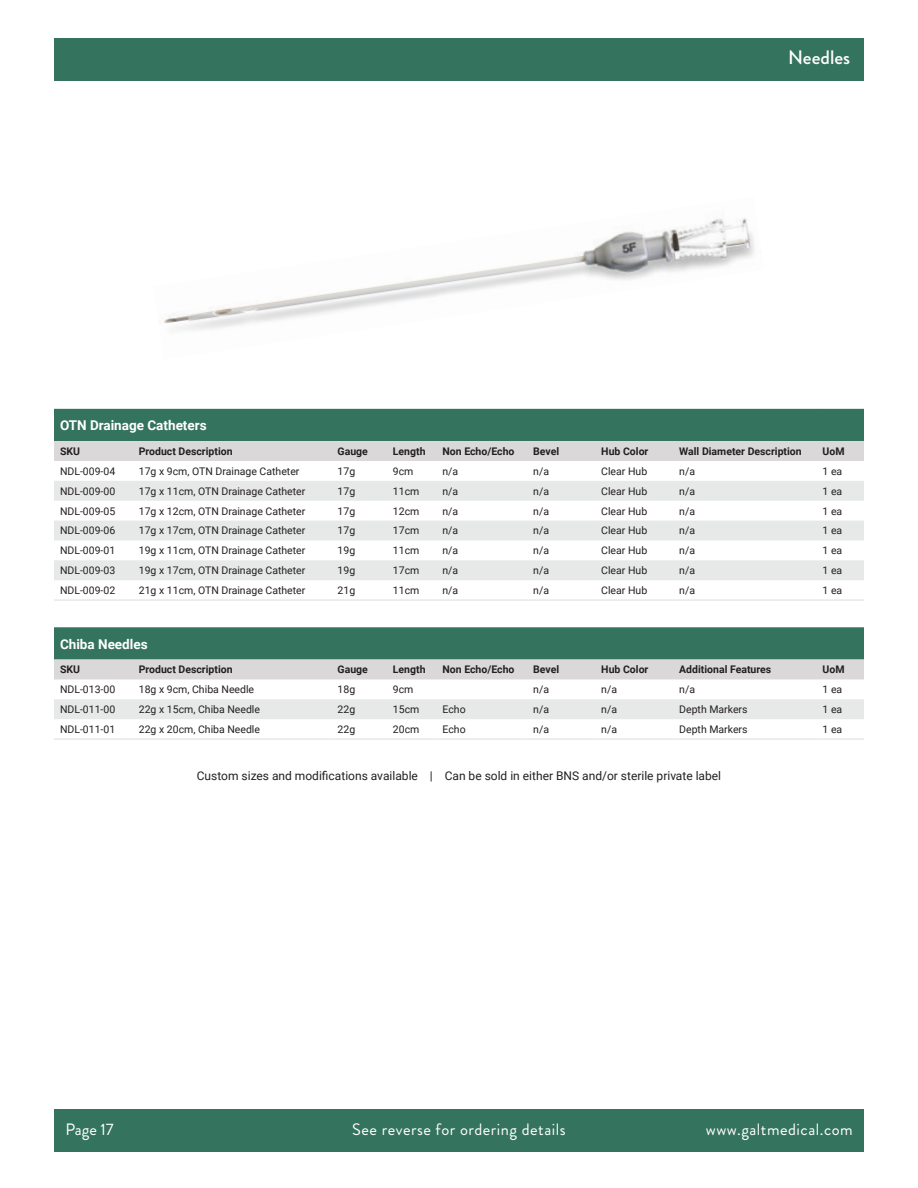
<style>
.page{position:relative;width:918px;height:1188px;background:#fff}
.page>*{position:absolute;margin:0;border:0;box-sizing:border-box;transform-origin:0 0}
.t1{font:500 19.5px "Brandon Grotesque";color:#fff}
.t2{font:16.5px "Brandon Grotesque";letter-spacing:.03em;color:#fff}
.t3{font:700 13.5px "Roboto";color:#fff}
.t4{font:12px "Roboto";color:#231f20}
.t5{font:10.5px "Roboto";color:#231f20}
.t6{font:700 10.5px "Roboto";color:#231f20}
</style>
<div class="page">
<div style="left:54px;top:39px;width:810px;height:42px;background:#34735e"></div>
<div style="left:54px;top:1109px;width:810px;height:42px;background:#34735e"></div>
<svg style="left:54px;top:409px;width:810px;height:52px;background:#73998c"></svg>
<svg style="left:54px;top:481px;width:810px;height:99px;fill:#e7e8e8"></svg>
<hr style="left:54px;top:599px;width:79px;height:2px;background:#e7e8e8">
<hr style="left:133px;top:599px;width:199px;height:2px;background:#e7e8e8">
<hr style="left:332px;top:599px;width:55px;height:2px;background:#e7e8e8">
<hr style="left:387px;top:599px;width:50px;height:2px;background:#e7e8e8">
<hr style="left:437px;top:599px;width:90px;height:2px;background:#e7e8e8">
<hr style="left:527px;top:599px;width:68px;height:2px;background:#e7e8e8">
<hr style="left:595px;top:599px;width:78px;height:2px;background:#e7e8e8">
<hr style="left:673px;top:599px;width:144px;height:2px;background:#e7e8e8">
<hr style="left:817px;top:599px;width:47px;height:2px;background:#e7e8e8">
<svg style="left:54px;top:627px;width:810px;height:52px;background:#749a8d"></svg>
<div style="left:54px;top:699px;width:810px;height:20px;background:#e7e8e8"></div>
<hr style="left:54px;top:738px;width:79px;height:2px;background:#e7e8e8">
<hr style="left:133px;top:738px;width:199px;height:2px;background:#e7e8e8">
<hr style="left:332px;top:738px;width:55px;height:2px;background:#e7e8e8">
<hr style="left:387px;top:738px;width:50px;height:2px;background:#e7e8e8">
<hr style="left:437px;top:738px;width:90px;height:2px;background:#e7e8e8">
<hr style="left:527px;top:738px;width:68px;height:2px;background:#e7e8e8">
<hr style="left:595px;top:738px;width:78px;height:2px;background:#e7e8e8">
<hr style="left:673px;top:738px;width:144px;height:2px;background:#e7e8e8">
<hr style="left:817px;top:738px;width:47px;height:2px;background:#e7e8e8">
<img style="left:164px;top:218px;width:591px;height:113px">
<p class="t1" style="left:788px;top:44px;width:64px">Needles</p>
<p class="t3" style="left:60px;top:416px;width:148px">OTN Drainage Catheters</p>
<p class="t6" style="left:60px;top:444px;width:22px">SKU</p>
<p class="t6" style="left:139px;top:444px;width:95px">Product Description</p>
<p class="t6" style="left:338px;top:444px;width:32px">Gauge</p>
<p class="t6" style="left:393px;top:444px;width:34px">Length</p>
<p class="t6" style="left:443px;top:444px;width:73px">Non Echo/Echo</p>
<p class="t6" style="left:533px;top:444px;width:28px">Bevel</p>
<p class="t6" style="left:601px;top:444px;width:49px">Hub Color</p>
<p class="t6" style="left:679px;top:444px;width:124px">Wall Diameter Description</p>
<p class="t6" style="left:823px;top:444px;width:24px">UoM</p>
<p class="t5" style="left:60px;top:464px;width:57px">NDL-009-04</p>
<p class="t5" style="left:139px;top:464px;width:162px">17g x 9cm, OTN Drainage Catheter</p>
<p class="t5" style="left:338px;top:464px;width:19px">17g</p>
<p class="t5" style="left:393px;top:464px;width:22px">9cm</p>
<p class="t5" style="left:443px;top:464px;width:17px">n/a</p>
<p class="t5" style="left:533px;top:464px;width:17px">n/a</p>
<p class="t5" style="left:601px;top:464px;width:47px">Clear Hub</p>
<p class="t5" style="left:679px;top:464px;width:17px">n/a</p>
<p class="t5" style="left:823px;top:464px;width:21px">1 ea</p>
<p class="t5" style="left:60px;top:484px;width:57px">NDL-009-00</p>
<p class="t5" style="left:139px;top:484px;width:168px">17g x 11cm, OTN Drainage Catheter</p>
<p class="t5" style="left:338px;top:484px;width:19px">17g</p>
<p class="t5" style="left:393px;top:484px;width:28px">11cm</p>
<p class="t5" style="left:443px;top:484px;width:17px">n/a</p>
<p class="t5" style="left:533px;top:484px;width:17px">n/a</p>
<p class="t5" style="left:601px;top:484px;width:47px">Clear Hub</p>
<p class="t5" style="left:679px;top:484px;width:17px">n/a</p>
<p class="t5" style="left:823px;top:484px;width:21px">1 ea</p>
<p class="t5" style="left:60px;top:504px;width:57px">NDL-009-05</p>
<p class="t5" style="left:139px;top:504px;width:168px">17g x 12cm, OTN Drainage Catheter</p>
<p class="t5" style="left:338px;top:504px;width:19px">17g</p>
<p class="t5" style="left:393px;top:504px;width:28px">12cm</p>
<p class="t5" style="left:443px;top:504px;width:17px">n/a</p>
<p class="t5" style="left:533px;top:504px;width:17px">n/a</p>
<p class="t5" style="left:601px;top:504px;width:47px">Clear Hub</p>
<p class="t5" style="left:679px;top:504px;width:17px">n/a</p>
<p class="t5" style="left:823px;top:504px;width:21px">1 ea</p>
<p class="t5" style="left:60px;top:523px;width:57px">NDL-009-06</p>
<p class="t5" style="left:139px;top:523px;width:168px">17g x 17cm, OTN Drainage Catheter</p>
<p class="t5" style="left:338px;top:523px;width:19px">17g</p>
<p class="t5" style="left:393px;top:523px;width:28px">17cm</p>
<p class="t5" style="left:443px;top:523px;width:17px">n/a</p>
<p class="t5" style="left:533px;top:523px;width:17px">n/a</p>
<p class="t5" style="left:601px;top:523px;width:47px">Clear Hub</p>
<p class="t5" style="left:679px;top:523px;width:17px">n/a</p>
<p class="t5" style="left:823px;top:523px;width:21px">1 ea</p>
<p class="t5" style="left:60px;top:543px;width:57px">NDL-009-01</p>
<p class="t5" style="left:139px;top:543px;width:168px">19g x 11cm, OTN Drainage Catheter</p>
<p class="t5" style="left:338px;top:543px;width:19px">19g</p>
<p class="t5" style="left:393px;top:543px;width:28px">11cm</p>
<p class="t5" style="left:443px;top:543px;width:17px">n/a</p>
<p class="t5" style="left:533px;top:543px;width:17px">n/a</p>
<p class="t5" style="left:601px;top:543px;width:47px">Clear Hub</p>
<p class="t5" style="left:679px;top:543px;width:17px">n/a</p>
<p class="t5" style="left:823px;top:543px;width:21px">1 ea</p>
<p class="t5" style="left:60px;top:563px;width:57px">NDL-009-03</p>
<p class="t5" style="left:139px;top:563px;width:168px">19g x 17cm, OTN Drainage Catheter</p>
<p class="t5" style="left:338px;top:563px;width:19px">19g</p>
<p class="t5" style="left:393px;top:563px;width:28px">17cm</p>
<p class="t5" style="left:443px;top:563px;width:17px">n/a</p>
<p class="t5" style="left:533px;top:563px;width:17px">n/a</p>
<p class="t5" style="left:601px;top:563px;width:47px">Clear Hub</p>
<p class="t5" style="left:679px;top:563px;width:17px">n/a</p>
<p class="t5" style="left:823px;top:563px;width:21px">1 ea</p>
<p class="t5" style="left:60px;top:583px;width:57px">NDL-009-02</p>
<p class="t5" style="left:139px;top:583px;width:168px">21g x 11cm, OTN Drainage Catheter</p>
<p class="t5" style="left:338px;top:583px;width:19px">21g</p>
<p class="t5" style="left:393px;top:583px;width:28px">11cm</p>
<p class="t5" style="left:443px;top:583px;width:17px">n/a</p>
<p class="t5" style="left:533px;top:583px;width:17px">n/a</p>
<p class="t5" style="left:601px;top:583px;width:47px">Clear Hub</p>
<p class="t5" style="left:679px;top:583px;width:17px">n/a</p>
<p class="t5" style="left:823px;top:583px;width:21px">1 ea</p>
<p class="t3" style="left:60px;top:634px;width:89px">Chiba Needles</p>
<p class="t6" style="left:60px;top:662px;width:22px">SKU</p>
<p class="t6" style="left:139px;top:662px;width:95px">Product Description</p>
<p class="t6" style="left:338px;top:662px;width:32px">Gauge</p>
<p class="t6" style="left:393px;top:662px;width:34px">Length</p>
<p class="t6" style="left:443px;top:662px;width:73px">Non Echo/Echo</p>
<p class="t6" style="left:533px;top:662px;width:28px">Bevel</p>
<p class="t6" style="left:601px;top:662px;width:49px">Hub Color</p>
<p class="t6" style="left:679px;top:662px;width:94px">Additional Features</p>
<p class="t6" style="left:823px;top:662px;width:24px">UoM</p>
<p class="t5" style="left:60px;top:682px;width:57px">NDL-013-00</p>
<p class="t5" style="left:139px;top:682px;width:117px">18g x 9cm, Chiba Needle</p>
<p class="t5" style="left:338px;top:682px;width:19px">18g</p>
<p class="t5" style="left:393px;top:682px;width:22px">9cm</p>
<p class="t5" style="left:533px;top:682px;width:17px">n/a</p>
<p class="t5" style="left:601px;top:682px;width:17px">n/a</p>
<p class="t5" style="left:679px;top:682px;width:17px">n/a</p>
<p class="t5" style="left:823px;top:682px;width:21px">1 ea</p>
<p class="t5" style="left:60px;top:702px;width:57px">NDL-011-00</p>
<p class="t5" style="left:139px;top:702px;width:123px">22g x 15cm, Chiba Needle</p>
<p class="t5" style="left:338px;top:702px;width:19px">22g</p>
<p class="t5" style="left:393px;top:702px;width:28px">15cm</p>
<p class="t5" style="left:443px;top:702px;width:25px">Echo</p>
<p class="t5" style="left:533px;top:702px;width:17px">n/a</p>
<p class="t5" style="left:601px;top:702px;width:17px">n/a</p>
<p class="t5" style="left:679px;top:702px;width:70px">Depth Markers</p>
<p class="t5" style="left:823px;top:702px;width:21px">1 ea</p>
<p class="t5" style="left:60px;top:722px;width:57px">NDL-011-01</p>
<p class="t5" style="left:139px;top:722px;width:123px">22g x 20cm, Chiba Needle</p>
<p class="t5" style="left:338px;top:722px;width:19px">22g</p>
<p class="t5" style="left:393px;top:722px;width:28px">20cm</p>
<p class="t5" style="left:443px;top:722px;width:25px">Echo</p>
<p class="t5" style="left:533px;top:722px;width:17px">n/a</p>
<p class="t5" style="left:601px;top:722px;width:17px">n/a</p>
<p class="t5" style="left:679px;top:722px;width:70px">Depth Markers</p>
<p class="t5" style="left:823px;top:722px;width:21px">1 ea</p>
<p class="t4" style="left:197px;top:768px;width:526px">Custom sizes and modifications available | Can be sold in either BNS and/or sterile private label</p>
<h2 class="t2" style="left:65px;top:1118px;width:50px">Page 17</h2>
<h2 class="t2" style="left:352px;top:1118px;width:215px">See reverse for ordering details</h2>
<h2 class="t2" style="left:706px;top:1118px;width:148px">www.galtmedical.com</h2>
</div>
